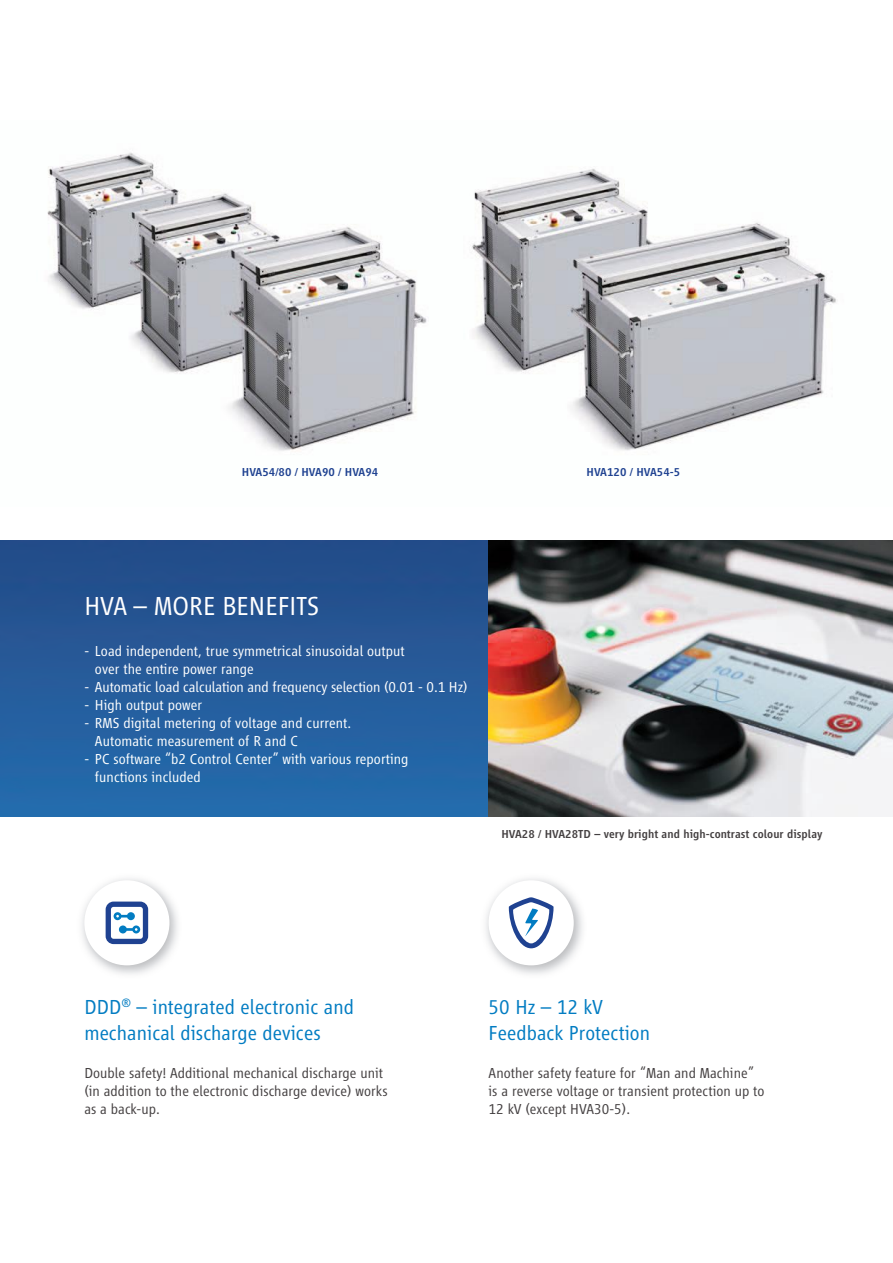
<style>
.page{position:relative;width:893px;height:1263px;background:#fff}
.page>*{position:absolute;margin:0;border:0;box-sizing:border-box;transform-origin:0 0}
.t1{font:300 27px "Vialog LT";letter-spacing:.005em;color:#fff}
.t2{font:300 21px/25.2px "Vialog LT";letter-spacing:.005em;color:#027cc2}
.t3{font:300 15px/18px "Vialog LT";letter-spacing:.005em;color:#fff}
.t4{font:300 15px/18px "Vialog LT";letter-spacing:.005em;color:#444041}
.t5{font:500 12px "Vialog LT";letter-spacing:.005em;color:#444041}
.t6{font:500 12px "Vialog LT";letter-spacing:.005em;color:#1f4291}
</style>
<div class="page">
<img style="left:82px;top:878px;width:96px;height:96px">
<div style="left:84px;top:880px;width:85px;height:85px;background:#fff;border-radius:50%"></div>
<svg style="left:106px;top:901px;width:42px;height:43px"></svg>
<img style="left:486px;top:878px;width:97px;height:96px">
<div style="left:488px;top:880px;width:85px;height:85px;background:#fff;border-radius:50%"></div>
<svg style="left:508px;top:897px;width:45px;height:51px"></svg>
<img style="left:0;top:540px;width:488px;height:276px">
<img style="left:47px;top:152px;width:789px;height:299px">
<img style="left:488px;top:540px;width:404px;height:276px">
<p class="t6" style="left:242px;top:468px;width:138px">HVA54/80 / HVA90 / HVA94</p>
<p class="t6" style="left:586px;top:468px;width:95px">HVA120 / HVA54-5</p>
<h1 class="t1" style="left:84px;top:595px;width:236px">HVA – MORE BENEFITS</h1>
<p class="t3" style="left:95px;top:643px;width:311px;text-indent:-11px">- Load independent, true symmetrical sinusoidal output over the entire power range</p>
<p class="t3" style="left:84px;top:679px;width:384px">- Automatic load calculation and frequency selection (0.01 - 0.1 Hz)</p>
<p class="t3" style="left:84px;top:697px;width:119px">- High output power</p>
<p class="t3" style="left:95px;top:715px;width:257px;text-indent:-11px">- RMS digital metering of voltage and current.<br>Automatic measurement of R and C</p>
<p class="t3" style="left:95px;top:751px;width:315px;text-indent:-11px">- PC software “b2 Control Center” with various reporting functions included</p>
<p class="t5" style="left:501px;top:829px;width:322px">HVA28 / HVA28TD – very bright and high-contrast colour display</p>
<h2 class="t2" style="left:84px;top:996px;width:271px">DDD<sup>®</sup> – integrated electronic and mechanical discharge devices</h2>
<p class="t4" style="left:84px;top:1065px;width:305px">Double safety! Additional mechanical discharge unit (in addition to the electronic discharge device) works as a back-up.</p>
<h2 class="t2" style="left:488px;top:996px;width:163px">50 Hz – 12 kV<br>Feedback Protection</h2>
<p class="t4" style="left:488px;top:1065px;width:277px">Another safety feature for “Man and Machine” is a reverse voltage or transient protection up to<br>12 kV (except HVA30-5).</p>
</div>
